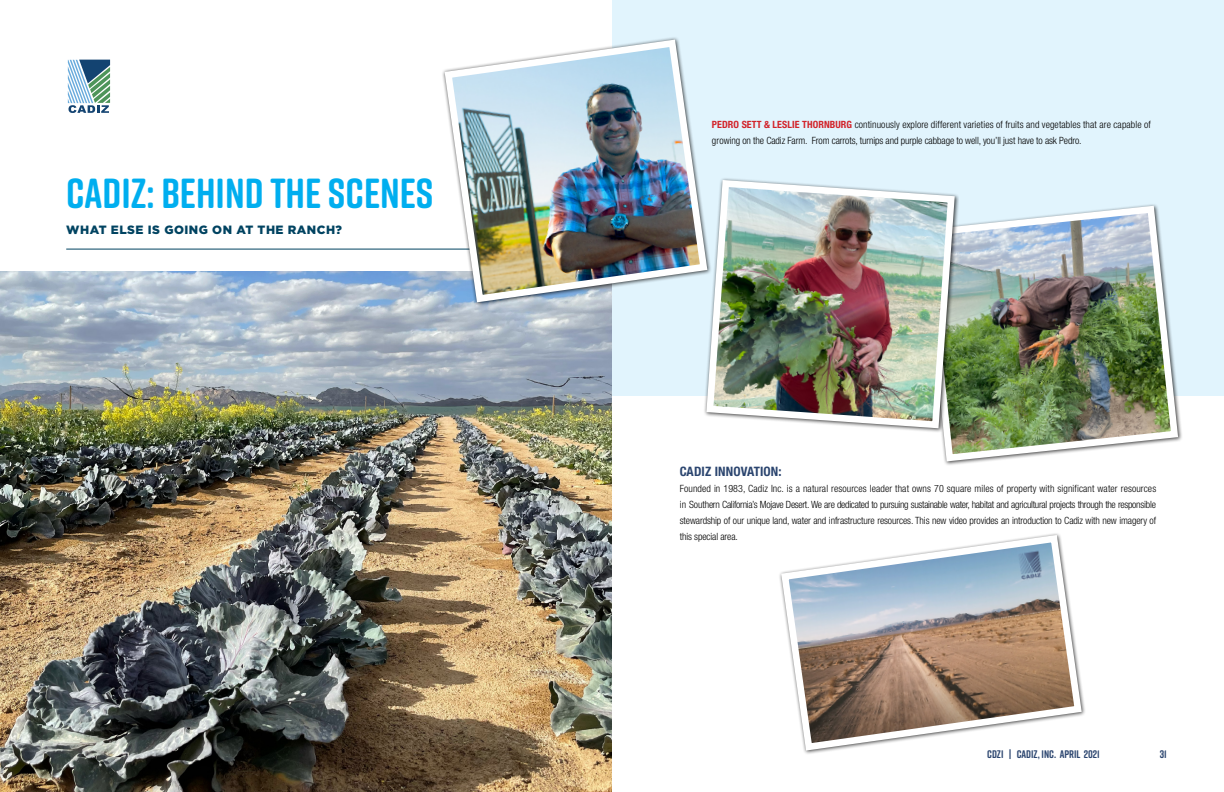
<style>
.page{position:relative;width:1224px;height:792px;background:#fff}
.page>*{position:absolute;margin:0;border:0;box-sizing:border-box;transform-origin:0 0}
.t1{font:700 42px "Rift Soft";color:#00aeef}
.t2{font:700 condensed 13px "Helvetica Neue";letter-spacing:.01em;color:#2b456f}
.t3{font:900 12px "Gotham";letter-spacing:.04em;color:#004361}
.t4{font:700 11px "Rift Soft";color:#2b456f}
.t5{font:300 condensed 10px/16px "Helvetica Neue";letter-spacing:-.01em;color:#000;text-align:justify}
.t6{font:300 condensed 10px/16px "Helvetica Neue";letter-spacing:.01em;color:#000}
.s1{font-weight:700;color:#d2232a}
</style>
<div class="page">
<img style="left:0;top:271px;width:612px;height:521px">
<div style="left:612px;top:0;width:612px;height:396px;background:#e1f4fd"></div>
<hr style="left:66px;top:249px;width:478px;height:1px;background:#004361">
<svg style="left:68px;top:60px;width:42px;height:53px"></svg>
<img style="left:441px;top:37px;width:262px;height:269px">
<img style="left:941px;top:204px;width:241px;height:261px">
<img style="left:703px;top:178px;width:255px;height:254px">
<svg style="left:779px;top:533px;width:306px;height:221px"></svg>
<h1 class="t1" style="left:66px;top:163px;width:369px">CADIZ: BEHIND THE SCENES</h1>
<p class="t3" style="left:66px;top:223px;width:277px">WHAT ELSE IS GOING ON AT THE RANCH?</p>
<p class="t6" style="left:712px;top:117px;width:441px"><span class="s1">PEDRO SETT &amp; LESLIE THORNBURG</span> continuously explore different varieties of fruits and vegetables that are capable of growing on the Cadiz Farm. From carrots, turnips and purple cabbage to well, you’ll just have to ask Pedro.</p>
<h2 class="t2" style="left:680px;top:463px;width:103px">CADIZ INNOVATION:</h2>
<p class="t5" style="left:680px;top:480px;width:478px">Founded in 1983, Cadiz Inc. is a natural resources leader that owns 70 square miles of property with significant water resources in Southern California’s Mojave Desert. We are dedicated to pursuing sustainable water, habitat and agricultural projects through the responsible stewardship of our unique land, water and infrastructure resources. This new video provides an introduction to Cadiz with new imagery of this special area.</p>
<p class="t4" style="left:987px;top:746px;width:114px">CDZI | CADIZ, INC. APRIL 2021</p>
<p class="t4" style="left:1160px;top:746px;width:9px">31</p>
</div>
